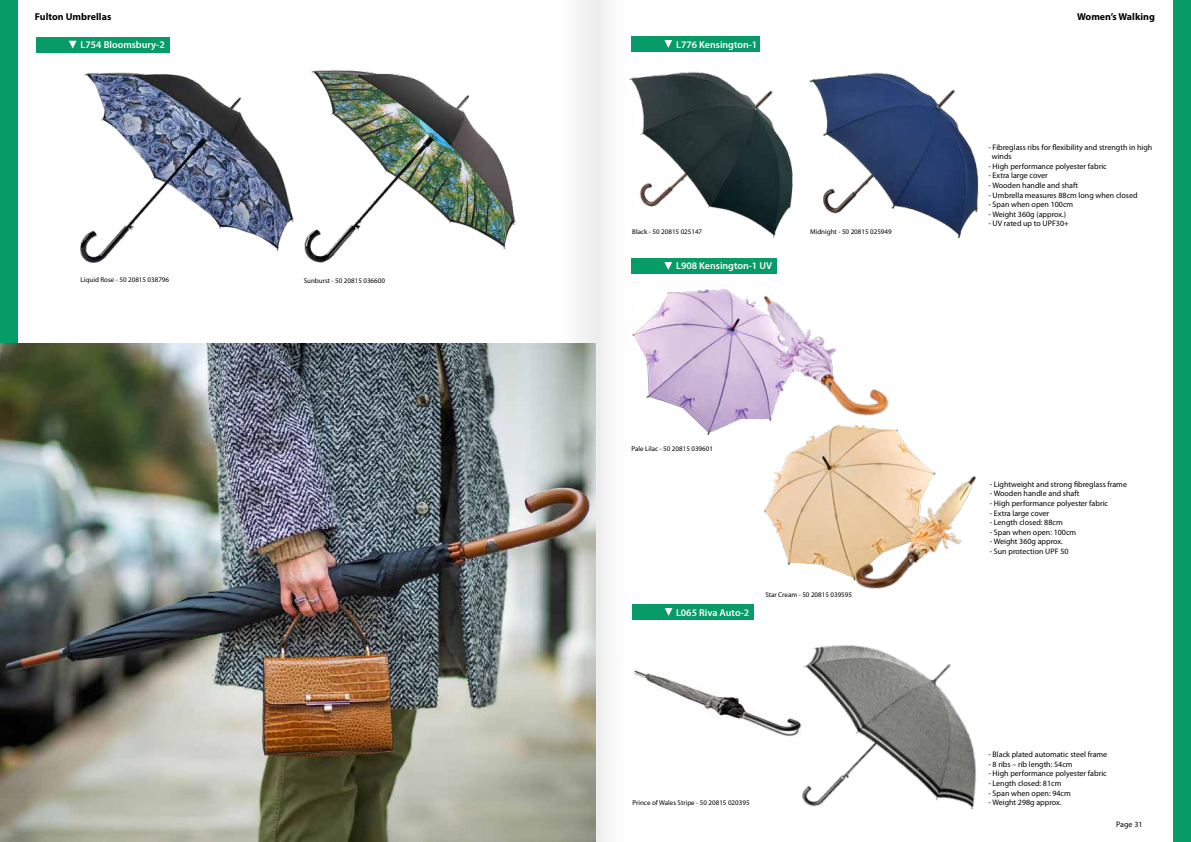
<style>
.page{position:relative;width:1191px;height:842px;background:#fff}
.page>*{position:absolute;margin:0;border:0;box-sizing:border-box;transform-origin:0 0}
.t1{font:600 10px "Myriad Pro";color:#fff}
.t2{font:700 10px "Myriad Pro";color:#000}
.t3{font:8px/9.6px "Myriad Pro";color:#000}
.t4{font:7px "Myriad Pro";color:#000}
</style>
<div class="page">
<div style="left:563px;top:0;width:72px;height:841px;background:#f9f9f9"></div>
<div style="left:0;top:0;width:17px;height:842px;background:#079b68"></div>
<div style="left:1173px;top:0;width:18px;height:842px;background:#079b68"></div>
<img style="left:80px;top:70px;width:436px;height:193px">
<div style="left:36px;top:37px;width:133px;height:15px;background:#079b68"></div>
<svg style="left:69px;top:41px;width:8px;height:8px"></svg>
<div style="left:631px;top:36px;width:129px;height:16px;background:#079b68"></div>
<svg style="left:664px;top:40px;width:8px;height:8px"></svg>
<div style="left:631px;top:258px;width:145px;height:16px;background:#079b68"></div>
<svg style="left:664px;top:262px;width:8px;height:8px"></svg>
<div style="left:632px;top:604px;width:121px;height:16px;background:#079b68"></div>
<svg style="left:664px;top:608px;width:8px;height:8px"></svg>
<img style="left:629px;top:72px;width:164px;height:166px">
<img style="left:632px;top:289px;width:115px;height:146px">
<img style="left:634px;top:670px;width:136px;height:60px">
<img style="left:770px;top:645px;width:207px;height:165px">
<img style="left:809px;top:72px;width:170px;height:167px">
<img style="left:747px;top:295px;width:142px;height:126px">
<img style="left:764px;top:425px;width:144px;height:144px">
<img style="left:830px;top:448px;width:146px;height:141px">
<img style="left:0;top:343px;width:595px;height:499px">
<p class="t2" style="left:35px;top:10px;width:78px">Fulton Umbrellas</p>
<p class="t1" style="left:81px;top:39px;width:86px">L754 Bloomsbury-2</p>
<p class="t1" style="left:676px;top:38px;width:83px">L776 Kensington-1</p>
<p class="t4" style="left:81px;top:275px;width:90px">Liquid Rose - 50 20815 038796</p>
<p class="t4" style="left:304px;top:277px;width:83px">Sunburst - 50 20815 036600</p>
<p class="t4" style="left:632px;top:227px;width:72px">Black - 50 20815 025147</p>
<p class="t1" style="left:676px;top:259px;width:97px">L908 Kensington-1 UV</p>
<p class="t4" style="left:810px;top:227px;width:83px">Midnight - 50 20815 025949</p>
<p class="t4" style="left:631px;top:444px;width:83px">Pale Lilac - 50 20815 039601</p>
<p class="t1" style="left:676px;top:606px;width:75px">L065 Riva Auto-2</p>
<p class="t4" style="left:765px;top:591px;width:88px">Star Cream - 50 20815 039595</p>
<p class="t4" style="left:632px;top:799px;width:119px">Prince of Wales Stripe - 50 20815 020395</p>
<p class="t2" style="left:1077px;top:10px;width:79px">Women’s Walking</p>
<p class="t3" style="left:992px;top:142px;width:162px;text-indent:-3px">- Fibreglass ribs for flexibility and strength in high winds</p>
<p class="t3" style="left:988px;top:161px;width:120px">- High performance polyester fabric</p>
<p class="t3" style="left:988px;top:171px;width:61px">- Extra large cover</p>
<p class="t3" style="left:988px;top:180px;width:91px">- Wooden handle and shaft</p>
<p class="t3" style="left:988px;top:190px;width:151px">- Umbrella measures 88cm long when closed</p>
<p class="t3" style="left:988px;top:200px;width:86px">- Span when open 100cm</p>
<p class="t3" style="left:988px;top:209px;width:79px">- Weight 360g (approx.)</p>
<p class="t3" style="left:988px;top:219px;width:82px">- UV rated up to UPF30+</p>
<p class="t3" style="left:989px;top:479px;width:139px">- Lightweight and strong fibreglass frame</p>
<p class="t3" style="left:989px;top:489px;width:91px">- Wooden handle and shaft</p>
<p class="t3" style="left:989px;top:498px;width:120px">- High performance polyester fabric</p>
<p class="t3" style="left:989px;top:508px;width:61px">- Extra large cover</p>
<p class="t3" style="left:989px;top:517px;width:74px">- Length closed: 88cm</p>
<p class="t3" style="left:989px;top:527px;width:88px">- Span when open: 100cm</p>
<p class="t3" style="left:989px;top:537px;width:75px">- Weight 360g approx.</p>
<p class="t3" style="left:989px;top:546px;width:80px">- Sun protection UPF 50</p>
<p class="t3" style="left:988px;top:749px;width:120px">- Black plated automatic steel frame</p>
<p class="t3" style="left:988px;top:759px;width:86px">- 8 ribs – rib length: 54cm</p>
<p class="t3" style="left:988px;top:769px;width:120px">- High performance polyester fabric</p>
<p class="t3" style="left:988px;top:778px;width:74px">- Length closed: 81cm</p>
<p class="t3" style="left:988px;top:788px;width:84px">- Span when open: 94cm</p>
<p class="t3" style="left:988px;top:797px;width:75px">- Weight 298g approx.</p>
<p class="t3" style="left:1116px;top:819px;width:28px">Page 31</p>
</div>
